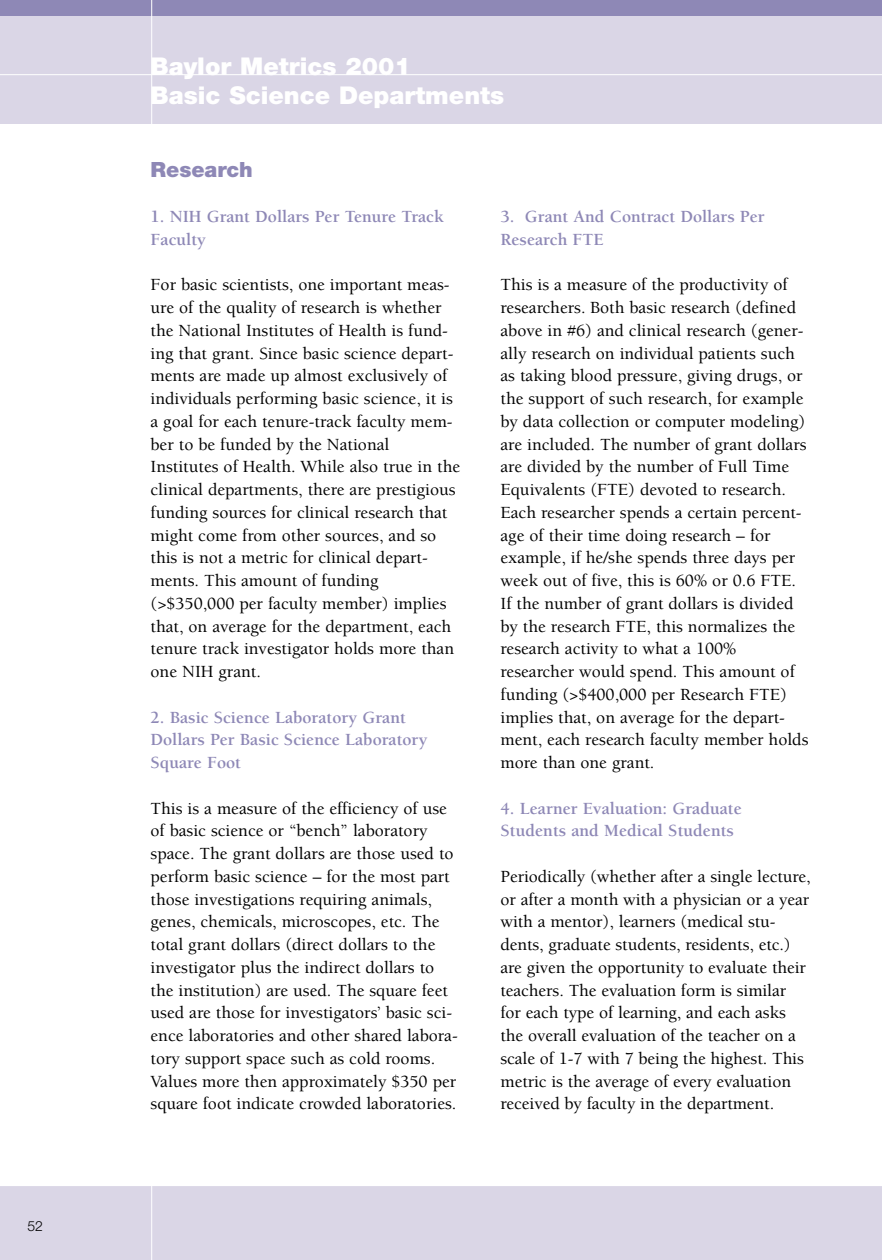
<style>
.page{position:relative;width:882px;height:1260px;background:#dad6e6}
.page>*{position:absolute;margin:0;border:0;box-sizing:border-box;transform-origin:0 0}
.t1{font:900 24.5px/29.4px "Helvetica Neue";color:#fff}
.t2{font:900 21px "Helvetica Neue";color:#8e88b6}
.t3{font:500 17.5px/22.8px "Berkeley";color:#000}
.t4{font:700 17.5px/22.8px "Berkeley";color:#8e88b6}
.t5{font:300 14px "Helvetica Neue";color:#000}
</style>
<div class="page">
<div style="left:0;top:0;width:882px;height:16px;background:#8e88b6"></div>
<div style="left:0;top:124px;width:882px;height:1062px;background:#fff"></div>
<hr style="left:0;top:74px;width:882px;height:1px;background:#fff">
<hr style="left:151px;top:0;width:1px;height:1260px;background:#fff">
<p class="t5" style="left:27px;top:1221px;width:17px">52</p>
<h1 class="t1" style="left:151px;top:54px;width:355px">Baylor Metrics 2001<br>Basic Science Departments</h1>
<p class="t2" style="left:151px;top:162px;width:104px">Research</p>
<p class="t4" style="left:151px;top:207px;width:294px">1. NIH Grant Dollars Per Tenure Track<br>Faculty</p>
<p class="t3" style="left:151px;top:275px;width:311px">For basic scientists, one important meas&shy;ure of the quality of research is whether the National Institutes of Health is fund&shy;ing that grant. Since basic science depart&shy;ments are made up almost exclusively of individuals performing basic science, it is a goal for each tenure-track faculty mem&shy;ber to be funded by the National Institutes of Health. While also true in the clinical departments, there are prestigious funding sources for clinical research that might come from other sources, and so this is not a metric for clinical depart&shy;ments. This amount of funding (&gt;$350,000 per faculty member) implies that, on average for the department, each tenure track investigator holds more than one NIH grant.</p>
<p class="t4" style="left:151px;top:707px;width:278px">2. Basic Science Laboratory Grant<br>Dollars Per Basic Science Laboratory<br>Square Foot</p>
<p class="t3" style="left:151px;top:798px;width:309px">This is a measure of the efficiency of use of basic science or “bench” laboratory space. The grant dollars are those used to perform basic science – for the most part those investigations requiring animals, genes, chemicals, microscopes, etc. The total grant dollars (direct dollars to the investigator plus the indirect dollars to the institution) are used. The square feet used are those for investigators’ basic sci&shy;ence laboratories and other shared labora&shy;tory support space such as cold rooms.<br>Values more then approximately $350 per square foot indicate crowded laboratories.</p>
<p class="t4" style="left:501px;top:207px;width:266px">3. Grant And Contract Dollars Per<br>Research FTE</p>
<p class="t3" style="left:501px;top:275px;width:309px">This is a measure of the productivity of researchers. Both basic research (defined above in #6) and clinical research (gener&shy;ally research on individual patients such as taking blood pressure, giving drugs, or the support of such research, for example by data collection or computer modeling) are included. The number of grant dollars are divided by the number of Full Time Equivalents (FTE) devoted to research.<br>Each researcher spends a certain percent&shy;age of their time doing research – for example, if he/she spends three days per week out of five, this is 60% or 0.6 FTE.<br>If the number of grant dollars is divided by the research FTE, this normalizes the research activity to what a 100% researcher would spend. This amount of funding (&gt;$400,000 per Research FTE) implies that, on average for the depart&shy;ment, each research faculty member holds more than one grant.</p>
<p class="t4" style="left:501px;top:798px;width:243px">4. Learner Evaluation: Graduate<br>Students and Medical Students</p>
<p class="t3" style="left:501px;top:867px;width:312px">Periodically (whether after a single lecture, or after a month with a physician or a year with a mentor), learners (medical stu&shy;dents, graduate students, residents, etc.) are given the opportunity to evaluate their teachers. The evaluation form is similar for each type of learning, and each asks the overall evaluation of the teacher on a scale of 1-7 with 7 being the highest. This metric is the average of every evaluation received by faculty in the department.</p>
</div>
